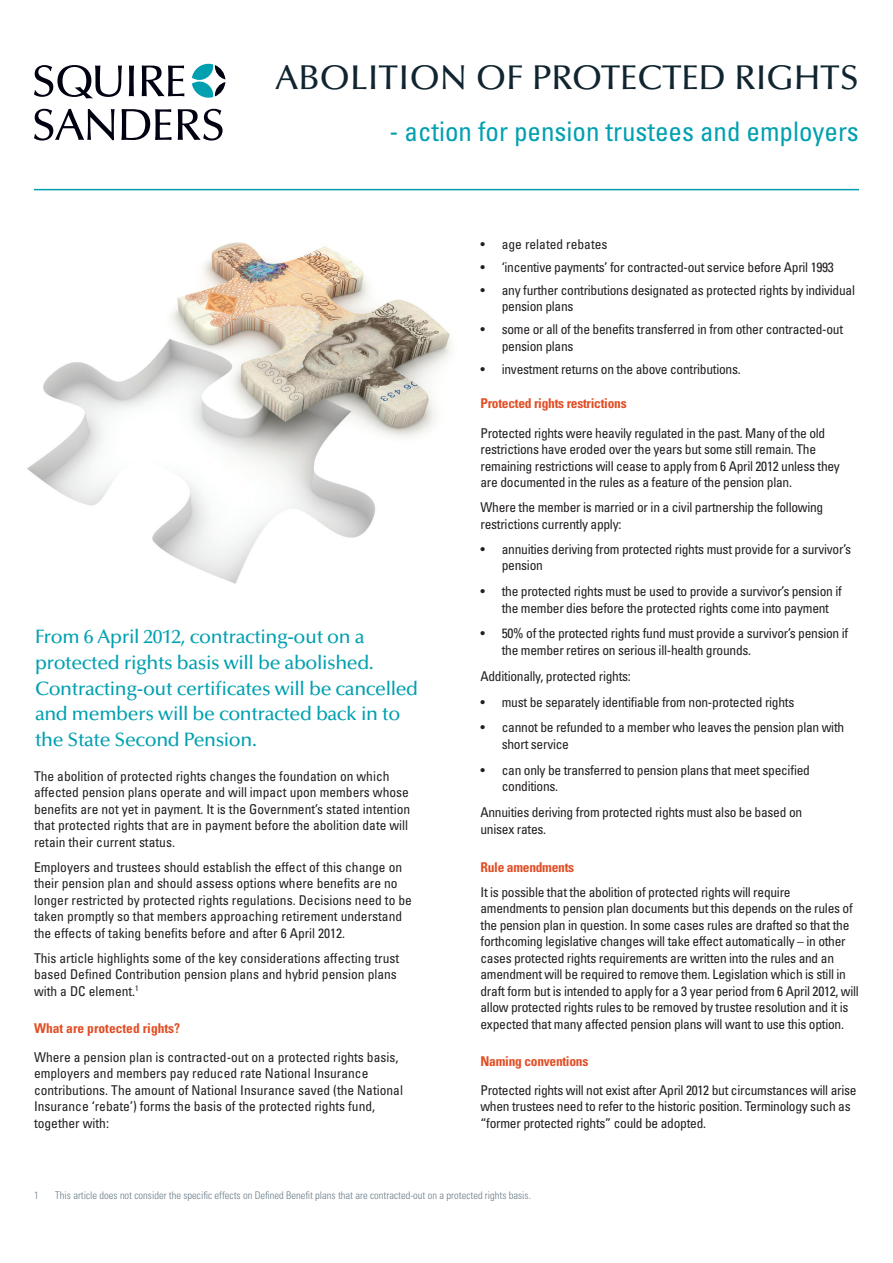
<style>
.page{position:relative;width:893px;height:1263px;background:#fff}
.page>*{position:absolute;margin:0;border:0;box-sizing:border-box;transform-origin:0 0}
.Body{font:500 34.5px "Optima";color:#112530}
.Body-2{font:condensed 27px "Univers LT Std";color:#00a0b0}
.t1{font:500 19.5px/25.5px "Optima";letter-spacing:-.02em;color:#00a0b0}
.t2{font:condensed 13.5px/16.5px "Univers LT Std";letter-spacing:-.02em;color:#231f20}
.t3{font:condensed 13.5px/16.5px "Univers LT Std";color:#231f20}
.t4{font:700 condensed 13.5px "Univers LT Std";letter-spacing:-.02em;color:#e14e25}
.t5{font:700 condensed 13.5px "Univers LT Std";color:#e14e25}
.t6{font:300 condensed 10.5px "Univers LT Std";color:#697c87}
</style>
<div class="page">
<hr style="left:34px;top:189px;width:825px;height:1px;background:#00a0b0">
<svg style="left:34px;top:109px;width:189px;height:32px"></svg>
<svg style="left:142px;top:65px;width:42px;height:31px"></svg>
<svg style="left:129px;top:65px;width:5px;height:31px"></svg>
<svg style="left:34px;top:65px;width:88px;height:33px"></svg>
<svg style="left:192px;top:64px;width:33px;height:34px"></svg>
<img style="left:27px;top:242px;width:424px;height:342px">
<p class="Body" style="left:275px;top:58px;width:585px">ABOLITION OF PROTECTED RIGHTS</p>
<p class="Body-2" style="left:390px;top:115px;width:471px">- action for pension trustees and employers</p>
<p class="t1" style="left:35px;top:625px;width:384px">From 6 April 2012, contracting-out on a protected rights basis will be abolished.<br>Contracting-out certificates will be cancelled and members will be contracted back in to the State Second Pension.</p>
<p class="t3" style="left:34px;top:767px;width:378px">The abolition of protected rights changes the foundation on which affected pension plans operate and will impact upon members whose benefits are not yet in payment. It is the Government’s stated intention that protected rights that are in payment before the abolition date will retain their current status.</p>
<p class="t3" style="left:34px;top:858px;width:379px">Employers and trustees should establish the effect of this change on their pension plan and should assess options where benefits are no longer restricted by protected rights regulations. Decisions need to be taken promptly so that members approaching retirement understand the effects of taking benefits before and after 6 April 2012.</p>
<p class="t3" style="left:34px;top:949px;width:367px">This article highlights some of the key considerations affecting trust based Defined Contribution pension plans and hybrid pension plans with a DC element.<sup>1</sup></p>
<p class="t5" style="left:34px;top:1019px;width:148px">What are protected rights?</p>
<p class="t3" style="left:34px;top:1048px;width:370px">Where a pension plan is contracted-out on a protected rights basis, employers and members pay reduced rate National Insurance contributions. The amount of National Insurance saved (the National Insurance ‘rebate’) forms the basis of the protected rights fund, together with:</p>
<p class="t3" style="left:480px;top:236px;width:128px">• age related rebates</p>
<p class="t2" style="left:480px;top:259px;width:355px">• ‘incentive payments’ for contracted-out service before April 1993</p>
<p class="t2" style="left:502px;top:281px;width:355px;text-indent:-21px">• any further contributions designated as protected rights by individual pension plans</p>
<p class="t2" style="left:502px;top:321px;width:343px;text-indent:-21px">• some or all of the benefits transferred in from other contracted-out pension plans</p>
<p class="t2" style="left:480px;top:360px;width:262px">• investment returns on the above contributions.</p>
<p class="t4" style="left:480px;top:395px;width:148px">Protected rights restrictions</p>
<p class="t2" style="left:480px;top:424px;width:361px">Protected rights were heavily regulated in the past. Many of the old restrictions have eroded over the years but some still remain. The remaining restrictions will cease to apply from 6 April 2012 unless they are documented in the rules as a feature of the pension plan.</p>
<p class="t2" style="left:480px;top:499px;width:344px">Where the member is married or in a civil partnership the following restrictions currently apply:</p>
<p class="t2" style="left:502px;top:540px;width:351px;text-indent:-21px">• annuities deriving from protected rights must provide for a survivor’s pension</p>
<p class="t2" style="left:502px;top:583px;width:342px;text-indent:-21px">• the protected rights must be used to provide a survivor’s pension if the member dies before the protected rights come into payment</p>
<p class="t2" style="left:502px;top:625px;width:348px;text-indent:-21px">• 50% of the protected rights fund must provide a survivor’s pension if the member retires on serious ill-health grounds.</p>
<p class="t2" style="left:480px;top:667px;width:152px">Additionally, protected rights:</p>
<p class="t2" style="left:480px;top:693px;width:315px">• must be separately identifiable from non-protected rights</p>
<p class="t2" style="left:502px;top:719px;width:344px;text-indent:-21px">• cannot be refunded to a member who leaves the pension plan with short service</p>
<p class="t2" style="left:502px;top:761px;width:310px;text-indent:-21px">• can only be transferred to pension plans that meet specified conditions.</p>
<p class="t2" style="left:480px;top:804px;width:323px">Annuities deriving from protected rights must also be based on unisex rates.</p>
<p class="t4" style="left:480px;top:858px;width:95px">Rule amendments</p>
<p class="t2" style="left:480px;top:883px;width:380px">It is possible that the abolition of protected rights will require amendments to pension plan documents but this depends on the rules of the pension plan in question. In some cases rules are drafted so that the forthcoming legislative changes will take effect automatically – in other cases protected rights requirements are written into the rules and an amendment will be required to remove them. Legislation which is still in draft form but is intended to apply for a 3 year period from 6 April 2012, will allow protected rights rules to be removed by trustee resolution and it is expected that many affected pension plans will want to use this option.</p>
<p class="t4" style="left:480px;top:1052px;width:109px">Naming conventions</p>
<p class="t2" style="left:480px;top:1081px;width:378px">Protected rights will not exist after April 2012 but circumstances will arise when trustees need to refer to the historic position. Terminology such as “former protected rights” could be adopted.</p>
<p class="t6" style="left:34px;top:1189px;width:6px">1</p>
<p class="t6" style="left:55px;top:1189px;width:477px">This article does not consider the specific effects on Defined Benefit plans that are contracted-out on a protected rights basis.</p>
</div>
